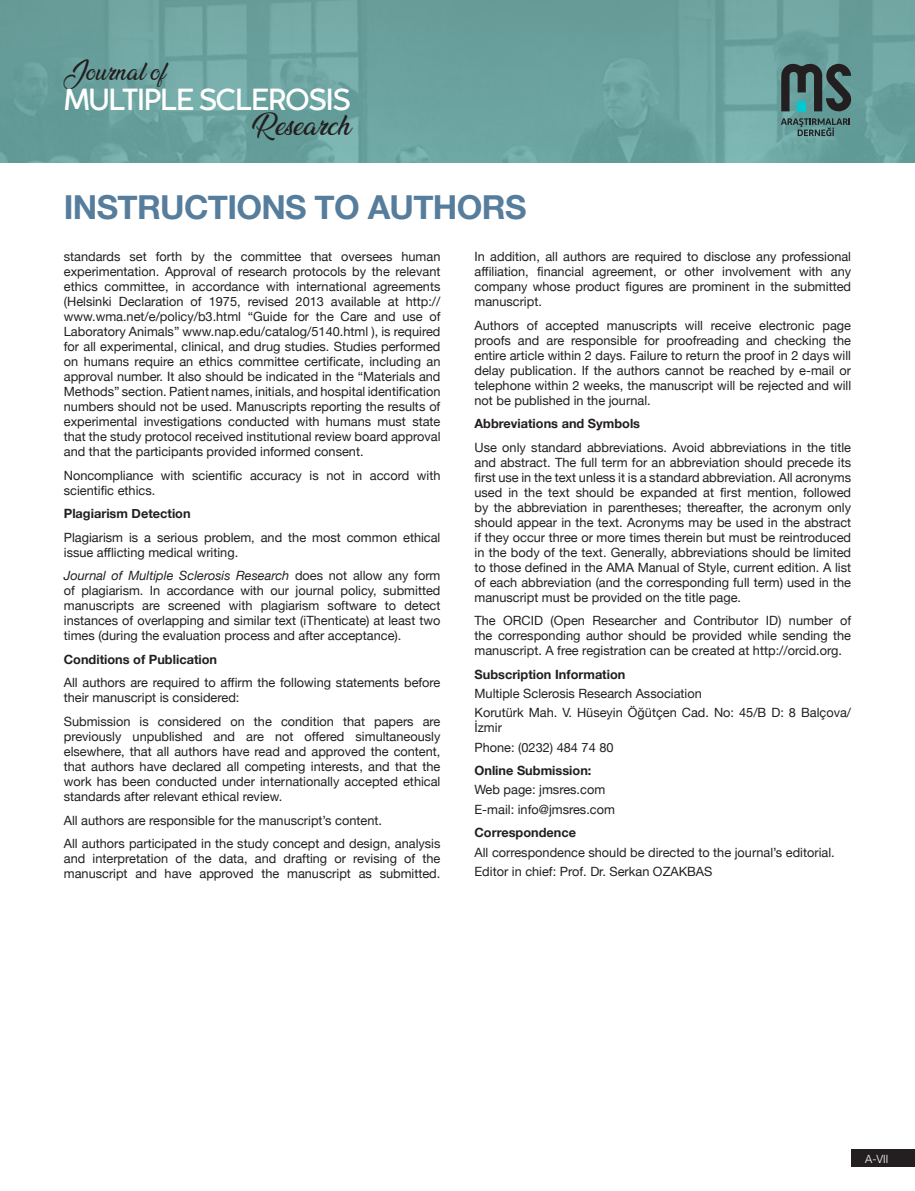
<style>
.page{position:relative;width:915px;height:1191px;background:#fff}
.page>*{position:absolute;margin:0;border:0;box-sizing:border-box;transform-origin:0 0}
.BASLIK{font:700 33px "Helvetica Neue";letter-spacing:-.02em;color:#577d9d}
.t1{font:500 29.7px "Cocogoose Classic Trial";letter-spacing:-.04em;color:#fff}
.t2{font:24.9px "Ananda";color:#231f20}
.t3{font:21.6px "Ananda";color:#231f20}
.t4{font:12.75px/15px "Helvetica Neue";color:#231f20;text-align:justify}
.t5{font:700 12.75px "Helvetica Neue";color:#231f20}
.t6{font:300 11.25px "Helvetica Neue";color:#fff}
.s1{font-style:italic}
</style>
<div class="page">
<img style="left:0;top:0;width:914px;height:162px">
<svg style="left:781px;top:62px;width:70px;height:49px;background:#415e5e"></svg>
<svg style="left:780px;top:118px;width:69px;height:18px"></svg>
<div style="left:850px;top:1149px;width:64px;height:17px;background:#231f20"></div>
<h3 class="t3" style="left:64px;top:60px;width:103px">Journal of</h3>
<h2 class="t1" style="left:64px;top:78px;width:288px">MULTIPLE SCLEROSIS</h2>
<h3 class="t2" style="left:252px;top:112px;width:100px">Research</h3>
<p class="BASLIK" style="left:64px;top:182px;width:464px">INSTRUCTIONS TO AUTHORS</p>
<p class="t4" style="left:64px;top:250px;width:378px">standards set forth by the committee that oversees human experimentation. Approval of research protocols by the relevant ethics committee, in accordance with international agreements (Helsinki Declaration of 1975, revised 2013 available at http:// www.wma.net/e/policy/b3.html “Guide for the Care and use of Laboratory Animals” www.nap.edu/catalog/5140.html ), is required for all experimental, clinical, and drug studies. Studies performed on humans require an ethics committee certificate, including an approval number. It also should be indicated in the “Materials and Methods” section. Patient names, initials, and hospital identification numbers should not be used. Manuscripts reporting the results of experimental investigations conducted with humans must state that the study protocol received institutional review board approval and that the participants provided informed consent.</p>
<p class="t4" style="left:64px;top:468px;width:378px">Noncompliance with scientific accuracy is not in accord with scientific ethics.</p>
<p class="t5" style="left:64px;top:504px;width:128px">Plagiarism Detection</p>
<p class="t4" style="left:64px;top:530px;width:378px">Plagiarism is a serious problem, and the most common ethical issue afflicting medical writing.</p>
<p class="t4" style="left:64px;top:569px;width:378px"><span class="s1">Journal of Multiple Sclerosis Research</span> does not allow any form of plagiarism. In accordance with our journal policy, submitted manuscripts are screened with plagiarism software to detect instances of overlapping and similar text (iThenticate) at least two times (during the evaluation process and after acceptance).</p>
<p class="t5" style="left:64px;top:649px;width:155px">Conditions of Publication</p>
<p class="t4" style="left:64px;top:676px;width:378px">All authors are required to affirm the following statements before their manuscript is considered:</p>
<p class="t4" style="left:64px;top:714px;width:378px">Submission is considered on the condition that papers are previously unpublished and are not offered simultaneously elsewhere, that all authors have read and approved the content, that authors have declared all competing interests, and that the work has been conducted under internationally accepted ethical standards after relevant ethical review.</p>
<p class="t4" style="left:64px;top:813px;width:319px">All authors are responsible for the manuscript’s content.</p>
<p class="t4" style="left:64px;top:836px;width:378px">All authors participated in the study concept and design, analysis and interpretation of the data, and drafting or revising of the manuscript and have approved the manuscript as submitted.</p>
<p class="t4" style="left:474px;top:250px;width:378px">In addition, all authors are required to disclose any professional affiliation, financial agreement, or other involvement with any company whose product figures are prominent in the submitted manuscript.</p>
<p class="t4" style="left:474px;top:318px;width:378px">Authors of accepted manuscripts will receive electronic page proofs and are responsible for proofreading and checking the entire article within 2 days. Failure to return the proof in 2 days will delay publication. If the authors cannot be reached by e-mail or telephone within 2 weeks, the manuscript will be rejected and will not be published in the journal.</p>
<p class="t5" style="left:474px;top:414px;width:167px">Abbreviations and Symbols</p>
<p class="t4" style="left:474px;top:440px;width:378px">Use only standard abbreviations. Avoid abbreviations in the title and abstract. The full term for an abbreviation should precede its first use in the text unless it is a standard abbreviation. All acronyms used in the text should be expanded at first mention, followed by the abbreviation in parentheses; thereafter, the acronym only should appear in the text. Acronyms may be used in the abstract if they occur three or more times therein but must be reintroduced in the body of the text. Generally, abbreviations should be limited to those defined in the AMA Manual of Style, current edition. A list of each abbreviation (and the corresponding full term) used in the manuscript must be provided on the title page.</p>
<p class="t4" style="left:474px;top:614px;width:378px">The ORCID (Open Researcher and Contributor ID) number of the corresponding author should be provided while sending the manuscript. A free registration can be created at http://orcid.org.</p>
<p class="t5" style="left:474px;top:664px;width:152px">Subscription Information</p>
<p class="t4" style="left:474px;top:687px;width:229px">Multiple Sclerosis Research Association</p>
<p class="t4" style="left:474px;top:706px;width:378px">Korutürk Mah. V. Hüseyin Öğütçen Cad. No: 45/B D: 8 Balçova/<br>İzmir</p>
<p class="t4" style="left:474px;top:740px;width:140px">Phone: (0232) 484 74 80</p>
<p class="t5" style="left:474px;top:760px;width:118px">Online Submission:</p>
<p class="t4" style="left:474px;top:783px;width:132px">Web page: jmsres.com</p>
<p class="t4" style="left:474px;top:802px;width:142px">E-mail: info@jmsres.com</p>
<p class="t5" style="left:474px;top:822px;width:103px">Correspondence</p>
<p class="t4" style="left:474px;top:845px;width:361px">All correspondence should be directed to the journal’s editorial.</p>
<p class="t4" style="left:474px;top:864px;width:239px">Editor in chief: Prof. Dr. Serkan OZAKBAS</p>
<p class="t6" style="left:864px;top:1149px;width:25px">A-VII</p>
</div>
